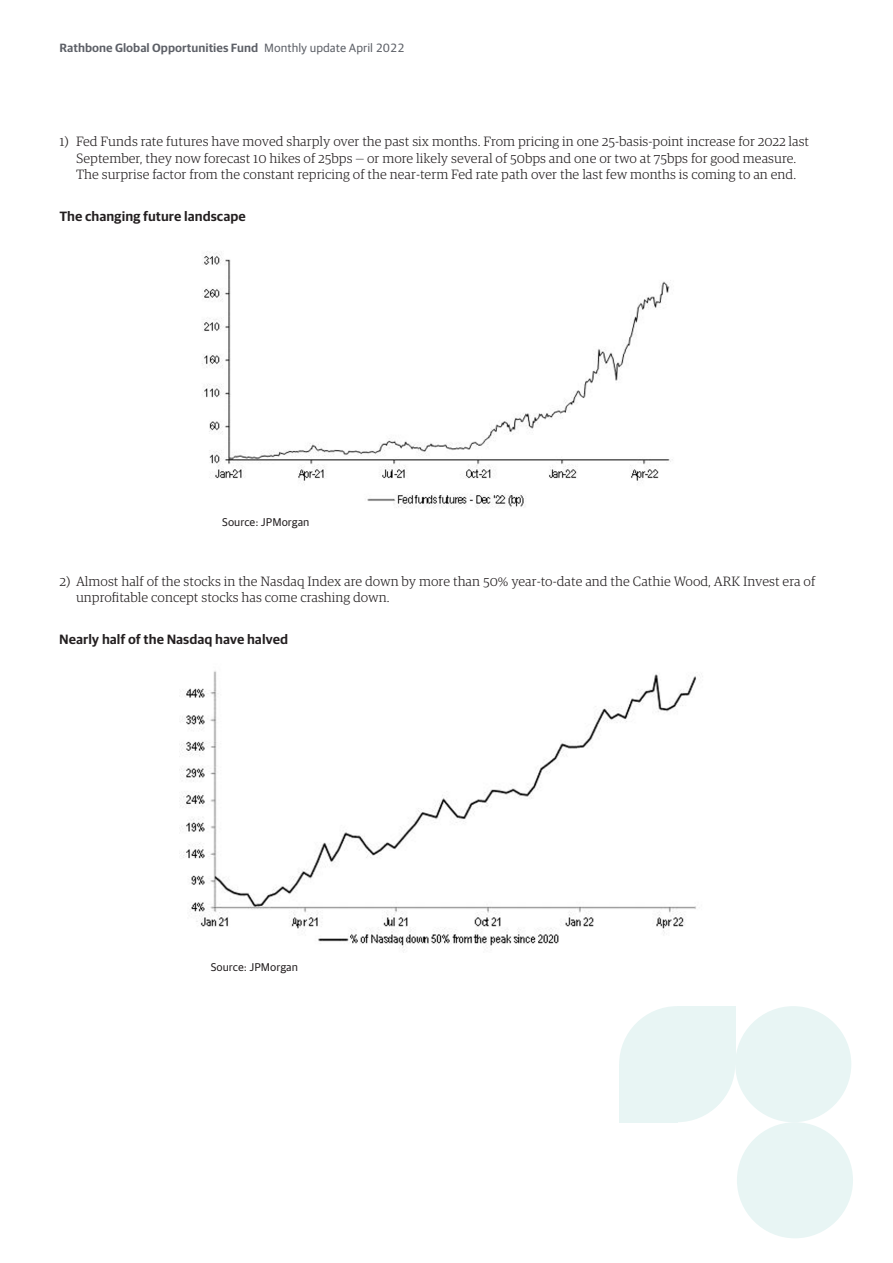
<style>
.page{position:relative;width:893px;height:1263px;background:#fff}
.page>*{position:absolute;margin:0;border:0;box-sizing:border-box;transform-origin:0 0}
.Body_text_9_11{font:300 13.5px/16.5px "Guardian RTB Egyp";color:#231f20;text-align:center}
.Body_text_headings_B{font:600 13.5px "Guardian RTB Sans";color:#231f20}
.t1{font:600 12px "Guardian RTB Sans";color:#5d6067}
.Disclaimer_text{font:11.25px "Guardian RTB Sans";color:#231f20}
.s1{font-weight:400}
</style>
<div class="page">
<div style="left:737px;top:1122px;width:116px;height:116px;background:#e8f5f4;border-radius:50%"></div>
<svg style="left:619px;top:1006px;width:116px;height:116px;background:#eaf6f5"></svg>
<div style="left:735px;top:1006px;width:116px;height:116px;background:#e8f5f4;border-radius:50%"></div>
<img style="left:202px;top:252px;width:471px;height:256px">
<img style="left:179px;top:671px;width:517px;height:279px">
<p class="t1" style="left:60px;top:39px;width:346px">Rathbone Global Opportunities Fund <span class="s1">Monthly update April 2022</span></p>
<p class="Body_text_9_11" style="left:60px;top:132px;width:751px">1) Fed Funds rate futures have moved sharply over the past six months. From pricing in one 25-basis-point increase for 2022 last<br>September, they now forecast 10 hikes of 25bps — or more likely several of 50bps and one or two at 75bps for good measure.<br>The surprise factor from the constant repricing of the near-term Fed rate path over the last few months is coming to an end.</p>
<p class="Body_text_headings_B" style="left:60px;top:207px;width:188px">The changing future landscape</p>
<p class="Disclaimer_text" style="left:222px;top:514px;width:89px">Source: JPMorgan</p>
<p class="Body_text_9_11" style="left:76px;top:572px;width:741px;text-align:left;text-indent:-16px">2) Almost half of the stocks in the Nasdaq Index are down by more than 50% year-to-date and the Cathie Wood, ARK Invest era of unprofitable concept stocks has come crashing down.</p>
<p class="Body_text_headings_B" style="left:59px;top:629px;width:231px">Nearly half of the Nasdaq have halved</p>
<p class="Disclaimer_text" style="left:211px;top:959px;width:89px">Source: JPMorgan</p>
</div>
